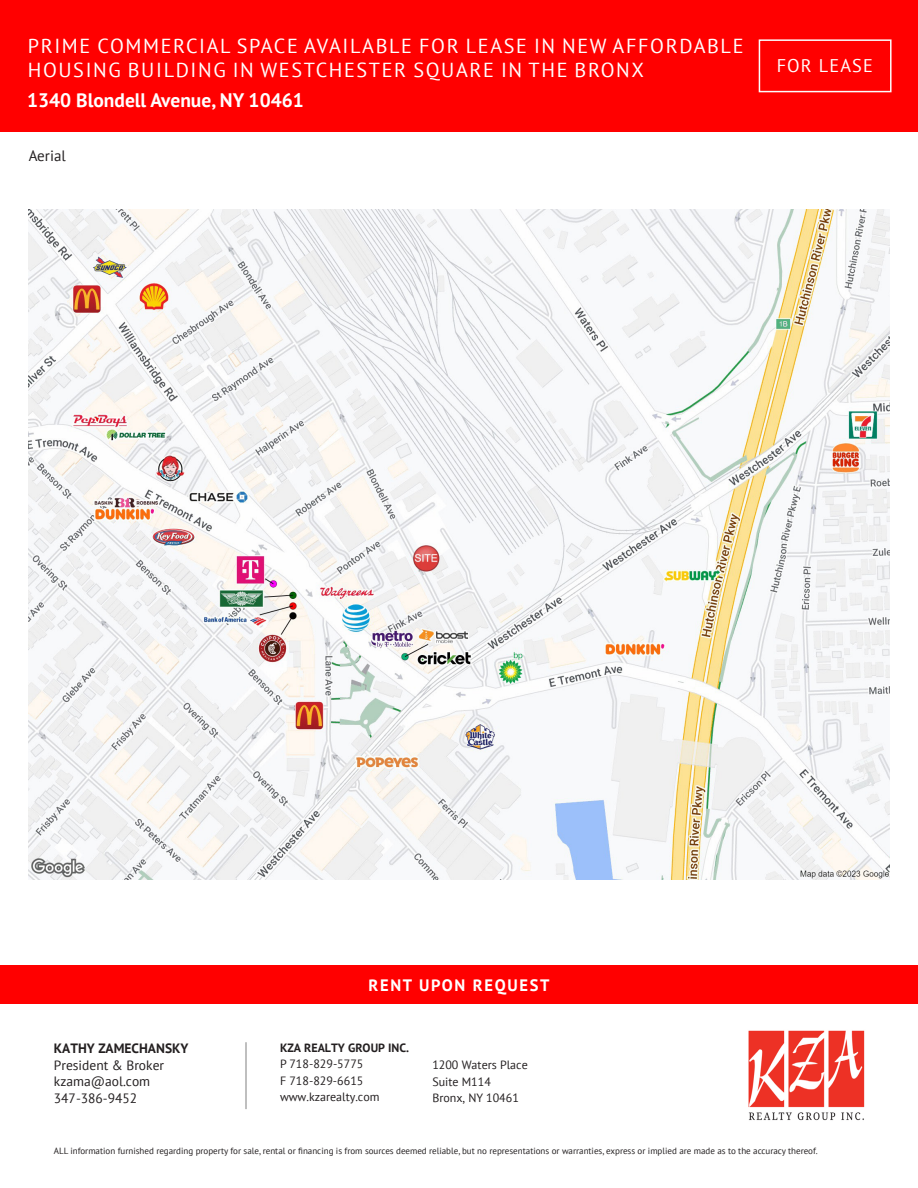
<style>
.page{position:relative;width:918px;height:1188px;background:#fff}
.page>*{position:absolute;margin:0;border:0;box-sizing:border-box;transform-origin:0 0}
.t1{font:20.25px/24px "PT Sans";letter-spacing:.08em;color:#fff}
.t2{font:700 19.5px "PT Sans";color:#fff}
.t3{font:18.3px "PT Sans";letter-spacing:.06em;color:#fff}
.t4{font:700 16.5px "PT Sans";letter-spacing:.1em;color:#fff}
.t5{font:15px "PT Sans";color:#231f20}
.t6{font:13.5px "PT Sans";color:#231f20}
.t7{font:700 13.5px "PT Sans";color:#231f20}
.t8{font:12px "PT Sans";color:#231f20}
.t9{font:700 12px "PT Sans";color:#231f20}
.t10{font:9px "PT Sans";color:#231f20}
</style>
<div class="page">
<div style="left:0;top:0;width:918px;height:132px;background:#f00"></div>
<img style="left:748px;top:1030px;width:117px;height:91px">
<div style="left:759px;top:39px;width:133px;height:53px;border:2px solid #fcfcfc"></div>
<div style="left:0;top:966px;width:918px;height:38px;background:#f00"></div>
<hr style="left:246px;top:1042px;width:1px;height:67px;background:#808080">
<img style="left:28px;top:209px;width:862px;height:670px">
<p class="t1" style="left:28px;top:33px;width:717px">PRIME COMMERCIAL SPACE AVAILABLE FOR LEASE IN NEW AFFORDABLE<br>HOUSING BUILDING IN WESTCHESTER SQUARE IN THE BRONX</p>
<p class="t2" style="left:27px;top:87px;width:278px">1340 Blondell Avenue, NY 10461</p>
<p class="t5" style="left:29px;top:146px;width:39px">Aerial</p>
<p class="t3" style="left:777px;top:54px;width:98px">FOR LEASE</p>
<p class="t7" style="left:54px;top:1039px;width:136px">KATHY ZAMECHANSKY</p>
<p class="t6" style="left:54px;top:1056px;width:112px">President &amp; Broker</p>
<p class="t6" style="left:54px;top:1073px;width:98px">kzama@aol.com</p>
<p class="t6" style="left:54px;top:1089px;width:85px">347-386-9452</p>
<p class="t4" style="left:369px;top:974px;width:183px">RENT UPON REQUEST</p>
<p class="t9" style="left:280px;top:1040px;width:131px">KZA REALTY GROUP INC.</p>
<p class="t8" style="left:280px;top:1056px;width:85px">P 718-829-5775</p>
<p class="t8" style="left:280px;top:1073px;width:85px">F 718-829-6615</p>
<p class="t8" style="left:280px;top:1089px;width:101px">www.kzarealty.com</p>
<p class="t8" style="left:432px;top:1058px;width:97px">1200 Waters Place</p>
<p class="t8" style="left:432px;top:1074px;width:60px">Suite M114</p>
<p class="t8" style="left:432px;top:1091px;width:88px">Bronx, NY 10461</p>
<p class="t10" style="left:54px;top:1145px;width:765px">ALL information furnished regarding property for sale, rental or financing is from sources deemed reliable, but no representations or warranties, express or implied are made as to the accuracy thereof.</p>
</div>
